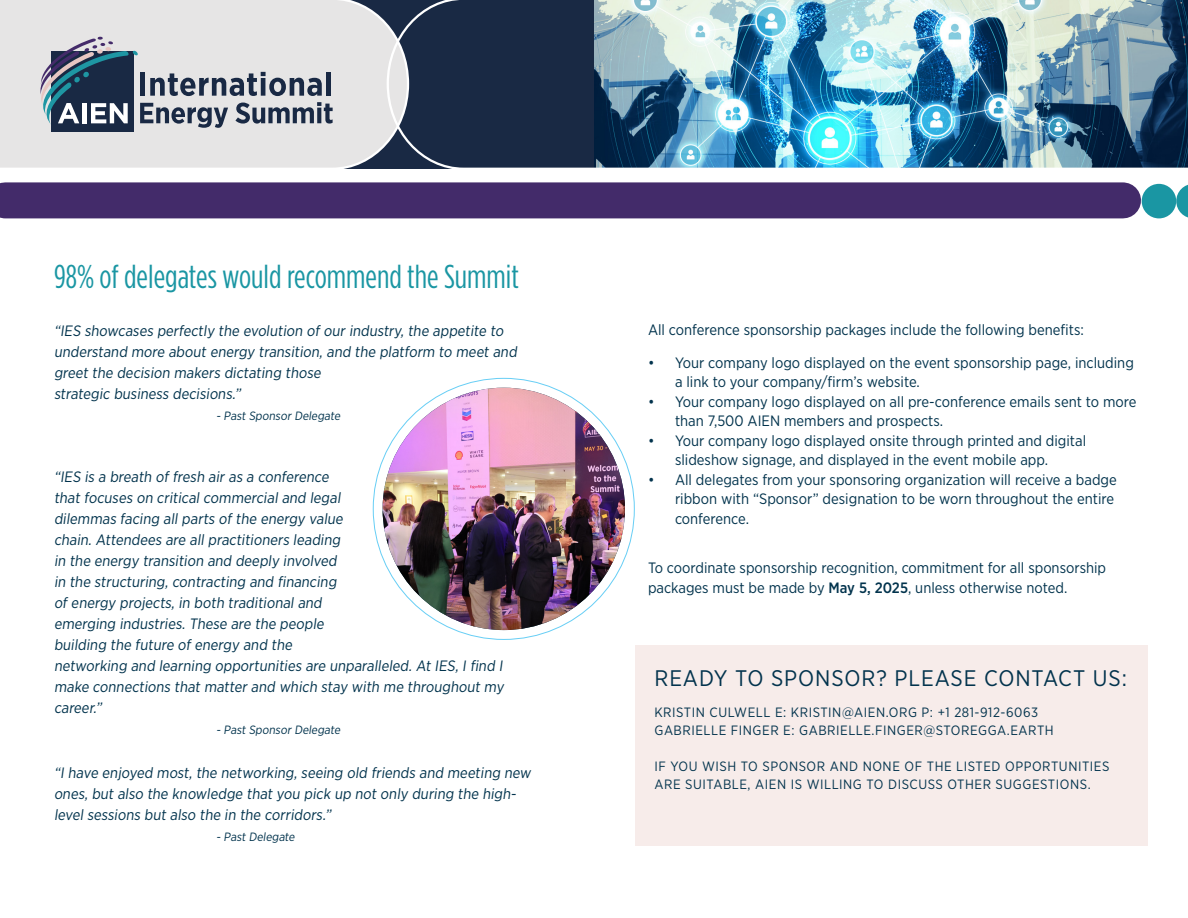
<style>
.page{position:relative;width:1188px;height:918px;background:#fff}
.page>*{position:absolute;margin:0;border:0;box-sizing:border-box;transform-origin:0 0}
.t1{font:33px "Gotham Condensed";color:#1a96a3}
.t2{font:22.5px "Gotham Narrow";letter-spacing:.04em;color:#02334d}
.Paragraph_Style_3{font:15px/21px "Gotham Narrow";color:#02334d}
.t3{font:13.5px/18px "Gotham Narrow";letter-spacing:.04em;color:#02334d}
.Paragraph_Style_3-2{font:12px "Gotham Narrow";color:#02334d}
.s1{font-weight:500}
</style>
<div class="page">
<svg style="left:373px;top:378px;width:261px;height:261px"></svg>
<img style="left:383px;top:388px;width:242px;height:242px;border-radius:121px">
<div style="left:5px;top:182px;width:1118px;height:36px;background:#432b6a"></div>
<div style="left:1142px;top:184px;width:34px;height:34px;background:#1a96a3;border-radius:50%"></div>
<svg style="left:1176px;top:184px;width:12px;height:34px"></svg>
<div style="left:635px;top:645px;width:513px;height:201px;background:#f7ecea"></div>
<div style="left:0;top:0;width:385px;height:169px;background:#e6e5e5"></div>
<img style="left:385px;top:0;width:803px;height:169px">
<div style="left:52px;top:51px;width:82px;height:81px;background:#192944"></div>
<svg style="left:41px;top:37px;width:292px;height:91px"></svg>
<p class="t1" style="left:54px;top:259px;width:466px">98% of delegates would recommend the Summit</p>
<p class="Paragraph_Style_3" style="left:54px;top:320px;width:467px">“IES showcases perfectly the evolution of our industry, the appetite to understand more about energy transition, and the platform to meet and greet the decision makers dictating those<br>strategic business decisions.”</p>
<p class="Paragraph_Style_3-2" style="left:216px;top:408px;width:128px">- Past Sponsor Delegate</p>
<p class="Paragraph_Style_3" style="left:54px;top:466px;width:454px">“IES is a breath of fresh air as a conference<br>that focuses on critical commercial and legal<br>dilemmas facing all parts of the energy value<br>chain. Attendees are all practitioners leading<br>in the energy transition and deeply involved<br>in the structuring, contracting and financing<br>of energy projects, in both traditional and<br>emerging industries. These are the people<br>building the future of energy and the<br>networking and learning opportunities are unparalleled. At IES, I find I make connections that matter and which stay with me throughout my career.”</p>
<p class="Paragraph_Style_3-2" style="left:216px;top:722px;width:128px">- Past Sponsor Delegate</p>
<p class="Paragraph_Style_3" style="left:54px;top:762px;width:481px">“I have enjoyed most, the networking, seeing old friends and meeting new ones, but also the knowledge that you pick up not only during the high&shy;level sessions but also the in the corridors.”</p>
<p class="Paragraph_Style_3-2" style="left:216px;top:829px;width:82px">- Past Delegate</p>
<p class="Paragraph_Style_3" style="left:648px;top:319px;width:437px">All conference sponsorship packages include the following benefits:</p>
<p class="Paragraph_Style_3" style="left:675px;top:353px;width:460px;line-height:19.5px;text-indent:-27px">• Your company logo displayed on the event sponsorship page, including a link to your company/firm’s website.</p>
<p class="Paragraph_Style_3" style="left:675px;top:392px;width:463px;line-height:19.5px;text-indent:-27px">• Your company logo displayed on all pre-conference emails sent to more than 7,500 AIEN members and prospects.</p>
<p class="Paragraph_Style_3" style="left:675px;top:431px;width:413px;line-height:19.5px;text-indent:-27px">• Your company logo displayed onsite through printed and digital slideshow signage, and displayed in the event mobile app.</p>
<p class="Paragraph_Style_3" style="left:675px;top:470px;width:443px;line-height:19.5px;text-indent:-27px">• All delegates from your sponsoring organization will receive a badge ribbon with “Sponsor” designation to be worn throughout the entire conference.</p>
<p class="Paragraph_Style_3" style="left:648px;top:558px;width:460px;line-height:19.5px">To coordinate sponsorship recognition, commitment for all sponsorship packages must be made by <span class="s1">May 5, 2025</span>, unless otherwise noted.</p>
<p class="t2" style="left:654px;top:664px;width:474px">READY TO SPONSOR? PLEASE CONTACT US:</p>
<p class="t3" style="left:654px;top:703px;width:385px">KRISTIN CULWELL E: KRISTIN@AIEN.ORG P: +1 281-912-6063</p>
<p class="t3" style="left:654px;top:721px;width:401px">GABRIELLE FINGER E: GABRIELLE.FINGER@STOREGGA.EARTH</p>
<p class="t3" style="left:654px;top:757px;width:457px">IF YOU WISH TO SPONSOR AND NONE OF THE LISTED OPPORTUNITIES<br>ARE SUITABLE, AIEN IS WILLING TO DISCUSS OTHER SUGGESTIONS.</p>
</div>
